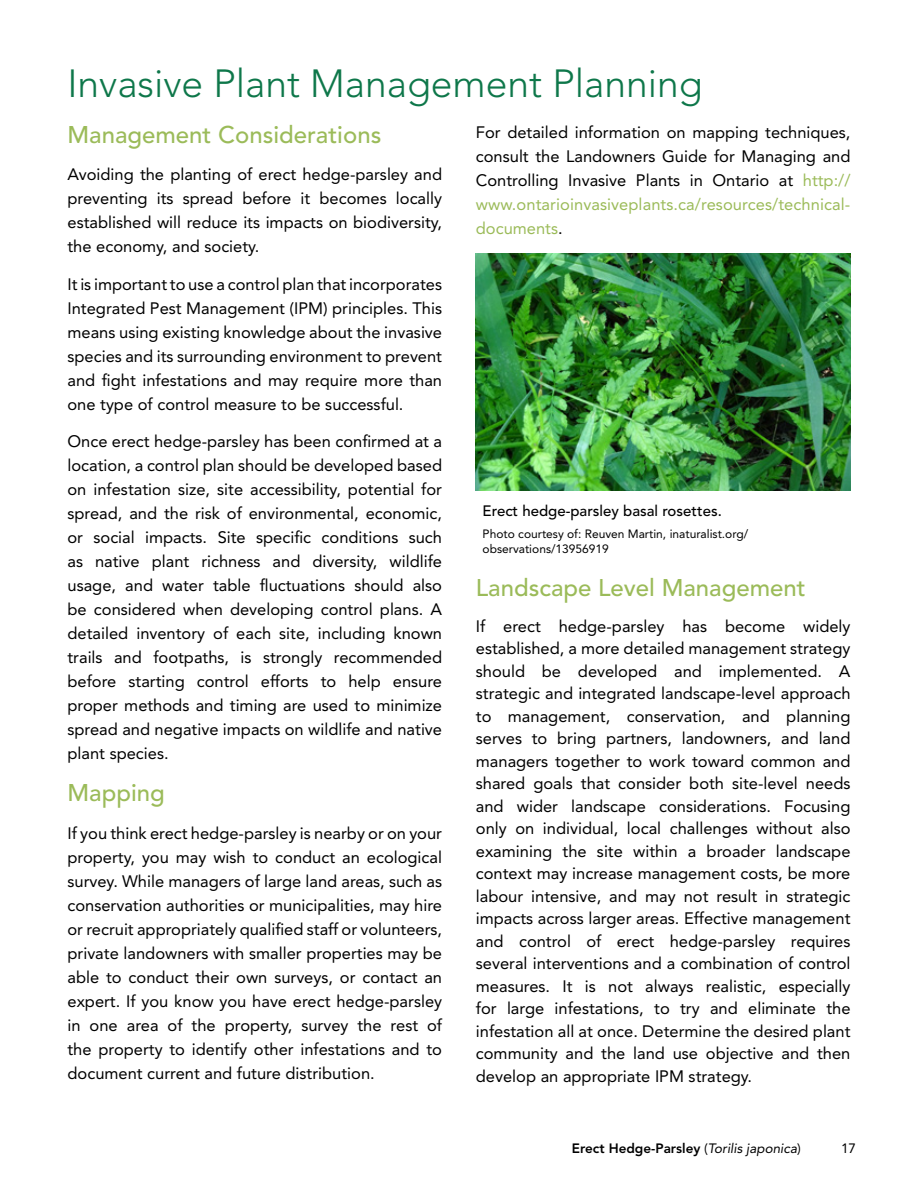
<style>
.page{position:relative;width:918px;height:1188px;background:#fff}
.page>*{position:absolute;margin:0;border:0;box-sizing:border-box;transform-origin:0 0}
.t1{font:300 39px "Avenir LT Std";color:#0e774a}
.t2{font:500 24px "Avenir LT Std";color:#9bbb59}
.t3{font:16.5px/24px "Avenir LT Std";color:#000;text-align:justify}
.t4{font:500 15px "Avenir LT Std";color:#000}
.t5{font:800 13.5px "Avenir LT Std";color:#000}
.t6{font:13.5px "Avenir LT Std";color:#000}
.t7{font:12px/14.4px "Avenir LT Std";color:#000}
.s1{color:#9bbb59}
.s2{font-weight:400}
.s3{font-weight:400;font-style:italic}
</style>
<div class="page">
<img style="left:476px;top:253px;width:374px;height:238px">
<h1 class="t1" style="left:68px;top:61px;width:637px">Invasive Plant Management Planning</h1>
<h2 class="t2" style="left:68px;top:120px;width:315px">Management Considerations</h2>
<p class="t3" style="left:68px;top:162px;width:376px">Avoiding the planting of erect hedge-parsley and preventing its spread before it becomes locally established will reduce its impacts on biodiversity, the economy, and society.</p>
<p class="t3" style="left:68px;top:272px;width:376px">It is important to use a control plan that incorporates Integrated Pest Management (IPM) principles. This means using existing knowledge about the invasive species and its surrounding environment to prevent and fight infestations and may require more than one type of control measure to be successful.</p>
<p class="t3" style="left:68px;top:429px;width:376px">Once erect hedge-parsley has been confirmed at a location, a control plan should be developed based on infestation size, site accessibility, potential for spread, and the risk of environmental, economic, or social impacts. Site specific conditions such as native plant richness and diversity, wildlife usage, and water table fluctuations should also be considered when developing control plans. A detailed inventory of each site, including known trails and footpaths, is strongly recommended before starting control efforts to help ensure proper methods and timing are used to minimize spread and negative impacts on wildlife and native plant species.</p>
<h2 class="t2" style="left:68px;top:779px;width:99px">Mapping</h2>
<p class="t3" style="left:68px;top:821px;width:376px">If you think erect hedge-parsley is nearby or on your property, you may wish to conduct an ecological survey. While managers of large land areas, such as conservation authorities or municipalities, may hire or recruit appropriately qualified staff or volunteers, private landowners with smaller properties may be able to conduct their own surveys, or contact an expert. If you know you have erect hedge-parsley in one area of the property, survey the rest of the property to identify other infestations and to document current and future distribution.</p>
<p class="t3" style="left:476px;top:120px;width:376px">For detailed information on mapping techniques, consult the Landowners Guide for Managing and Controlling Invasive Plants in Ontario at <span class="s1">http:// www.ontarioinvasiveplants.ca/resources/technical&shy;documents</span>.</p>
<p class="t4" style="left:483px;top:502px;width:241px">Erect hedge-parsley basal rosettes.</p>
<p class="t7" style="left:483px;top:527px;width:267px">Photo courtesy of: Reuven Martin, inaturalist.org/ observations/13956919</p>
<h2 class="t2" style="left:476px;top:574px;width:331px">Landscape Level Management</h2>
<p class="t3" style="left:476px;top:615px;width:376px;line-height:22.5px">If erect hedge-parsley has become widely established, a more detailed management strategy should be developed and implemented. A strategic and integrated landscape-level approach to management, conservation, and planning serves to bring partners, landowners, and land managers together to work toward common and shared goals that consider both site-level needs and wider landscape considerations. Focusing only on individual, local challenges without also examining the site within a broader landscape context may increase management costs, be more labour intensive, and may not result in strategic impacts across larger areas. Effective management and control of erect hedge-parsley requires several interventions and a combination of control measures. It is not always realistic, especially for large infestations, to try and eliminate the infestation all at once. Determine the desired plant community and the land use objective and then develop an appropriate IPM strategy.</p>
<p class="t5" style="left:572px;top:1140px;width:230px">Erect Hedge-Parsley <span class="s2">(</span><span class="s3">Torilis japonica</span><span class="s2">)</span></p>
<p class="t6" style="left:841px;top:1141px;width:17px">17</p>
</div>
